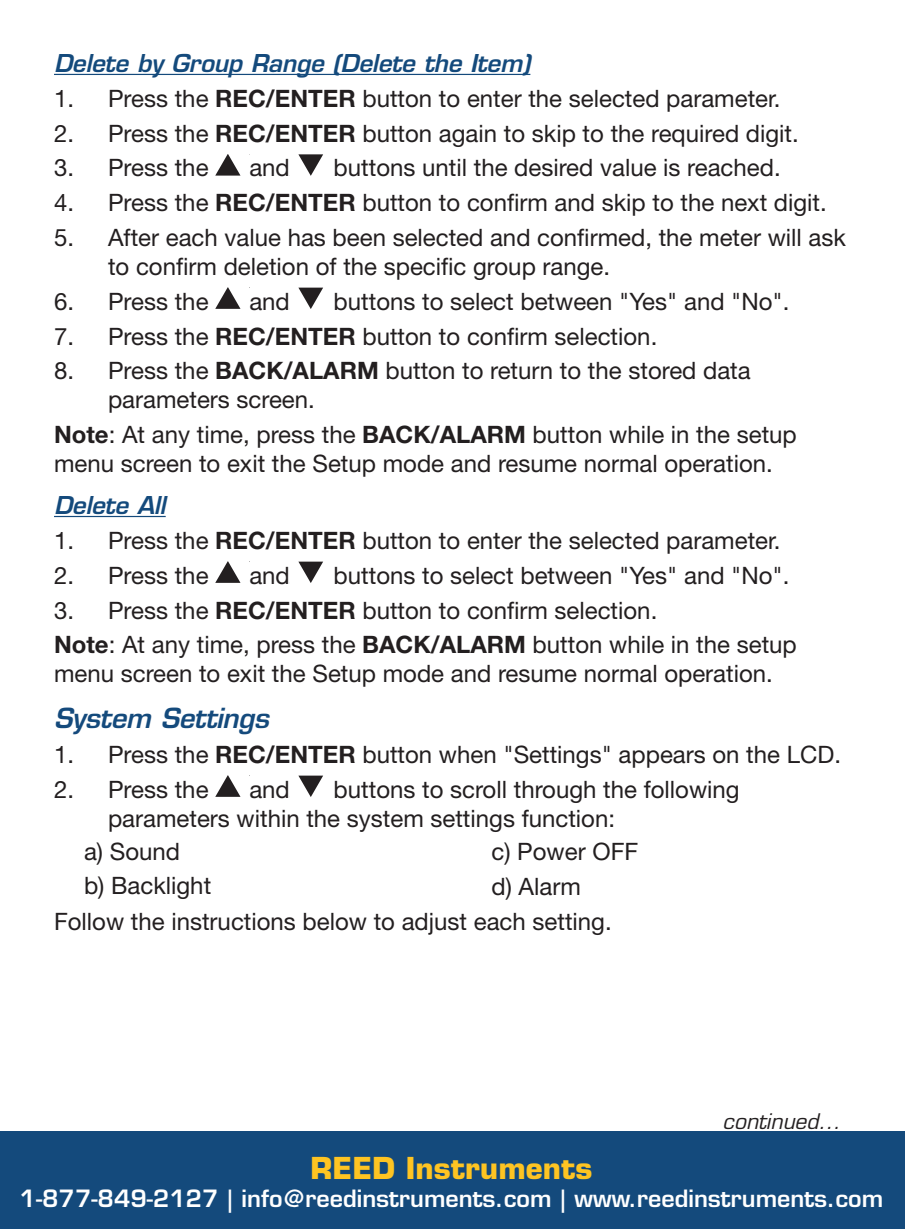
<style>
.page{position:relative;width:905px;height:1229px;background:#fff}
.page>*{position:absolute;margin:0;border:0;box-sizing:border-box;transform-origin:0 0}
.t1{font:700 29.4px "Eurostile LT Std";color:#fec422}
.t2{font:italic 600 27px "Eurostile LT Std";letter-spacing:-.01em;color:#144a7c}
.t3{font:24px/28.8px "Helvetica Neue LT Std";color:#231f20}
.t4{font:italic 600 24px "Eurostile LT Std";letter-spacing:-.01em;color:#144a7c}
.t5{font:600 23.4px "Eurostile LT Std";color:#fff}
.t6{font:italic 21px "Eurostile LT Std";color:#231f20}
.s1{font-weight:700}
</style>
<div class="page">
<hr style="left:54px;top:74px;width:476px;height:1px;background:#144a7c">
<hr style="left:54px;top:516px;width:112px;height:1px;background:#144a7c">
<svg style="left:215px;top:154px;width:25px;height:22px"></svg>
<svg style="left:298px;top:154px;width:25px;height:22px"></svg>
<svg style="left:215px;top:287px;width:25px;height:22px"></svg>
<svg style="left:298px;top:288px;width:25px;height:21px"></svg>
<svg style="left:215px;top:561px;width:25px;height:22px"></svg>
<svg style="left:298px;top:561px;width:25px;height:22px"></svg>
<svg style="left:215px;top:775px;width:25px;height:22px"></svg>
<svg style="left:298px;top:775px;width:25px;height:22px"></svg>
<div style="left:0;top:1131px;width:904px;height:97px;background:#144a7c"></div>
<p class="t4" style="left:54px;top:48px;width:478px">Delete by Group Range (Delete the Item)</p>
<p class="t3" style="left:54px;top:84px;width:728px">1. Press the <span class="s1">REC/ENTER</span> button to enter the selected parameter.</p>
<p class="t3" style="left:54px;top:118px;width:746px">2. Press the <span class="s1">REC/ENTER</span> button again to skip to the required digit.</p>
<p class="t3" style="left:54px;top:153px;width:156px">3. Press the</p>
<p class="t3" style="left:249px;top:153px;width:42px">and</p>
<p class="t3" style="left:333px;top:153px;width:448px">buttons until the desired value is reached.</p>
<p class="t3" style="left:54px;top:188px;width:774px">4. Press the <span class="s1">REC/ENTER</span> button to confirm and skip to the next digit.</p>
<p class="t3" style="left:108px;top:223px;width:739px;text-indent:-54px">5. After each value has been selected and confirmed, the meter will ask to confirm deletion of the specific group range.</p>
<p class="t3" style="left:54px;top:286px;width:156px">6. Press the</p>
<p class="t3" style="left:249px;top:286px;width:42px">and</p>
<p class="t3" style="left:333px;top:286px;width:457px">buttons to select between "Yes" and "No".</p>
<p class="t3" style="left:54px;top:321px;width:604px">7. Press the <span class="s1">REC/ENTER</span> button to confirm selection.</p>
<p class="t3" style="left:108px;top:356px;width:644px;text-indent:-54px">8. Press the <span class="s1">BACK/ALARM</span> button to return to the stored data parameters screen.</p>
<p class="t3" style="left:54px;top:420px;width:744px"><span class="s1">Note</span>: At any time, press the <span class="s1">BACK/ALARM</span> button while in the setup menu screen to exit the Setup mode and resume normal operation.</p>
<p class="t4" style="left:54px;top:490px;width:113px">Delete All</p>
<p class="t3" style="left:54px;top:525px;width:728px">1. Press the <span class="s1">REC/ENTER</span> button to enter the selected parameter.</p>
<p class="t3" style="left:54px;top:560px;width:156px">2. Press the</p>
<p class="t3" style="left:249px;top:560px;width:42px">and</p>
<p class="t3" style="left:333px;top:560px;width:457px">buttons to select between "Yes" and "No".</p>
<p class="t3" style="left:54px;top:592px;width:744px;line-height:34.8px">3. Press the <span class="s1">REC/ENTER</span> button to confirm selection.<br><span class="s1">Note</span>: At any time, press the <span class="s1">BACK/ALARM</span> button while in the setup</p>
<p class="t3" style="left:54px;top:659px;width:720px">menu screen to exit the Setup mode and resume normal operation.</p>
<p class="t2" style="left:54px;top:701px;width:216px">System Settings</p>
<p class="t3" style="left:54px;top:739px;width:788px">1. Press the <span class="s1">REC/ENTER</span> button when "Settings" appears on the LCD.</p>
<p class="t3" style="left:54px;top:774px;width:156px">2. Press the</p>
<p class="t3" style="left:249px;top:774px;width:42px">and</p>
<p class="t3" style="left:108px;top:774px;width:633px;text-indent:225px">buttons to scroll through the following parameters within the system settings function:</p>
<p class="t3" style="left:84px;top:834px;width:129px;line-height:33.6px">a) Sound<br>b) Backlight</p>
<p class="t3" style="left:491px;top:837px;width:148px">c) Power OFF</p>
<p class="t3" style="left:491px;top:871px;width:91px">d) Alarm</p>
<p class="t3" style="left:54px;top:906px;width:559px">Follow the instructions below to adjust each setting.</p>
<p class="t6" style="left:722px;top:1108px;width:119px">continued...</p>
<p class="t1" style="left:310px;top:1149px;width:283px">REED Instruments</p>
<p class="t5" style="left:20px;top:1183px;width:865px">1-877-849-2127 | info@reedinstruments.com | www.reedinstruments.com</p>
</div>
